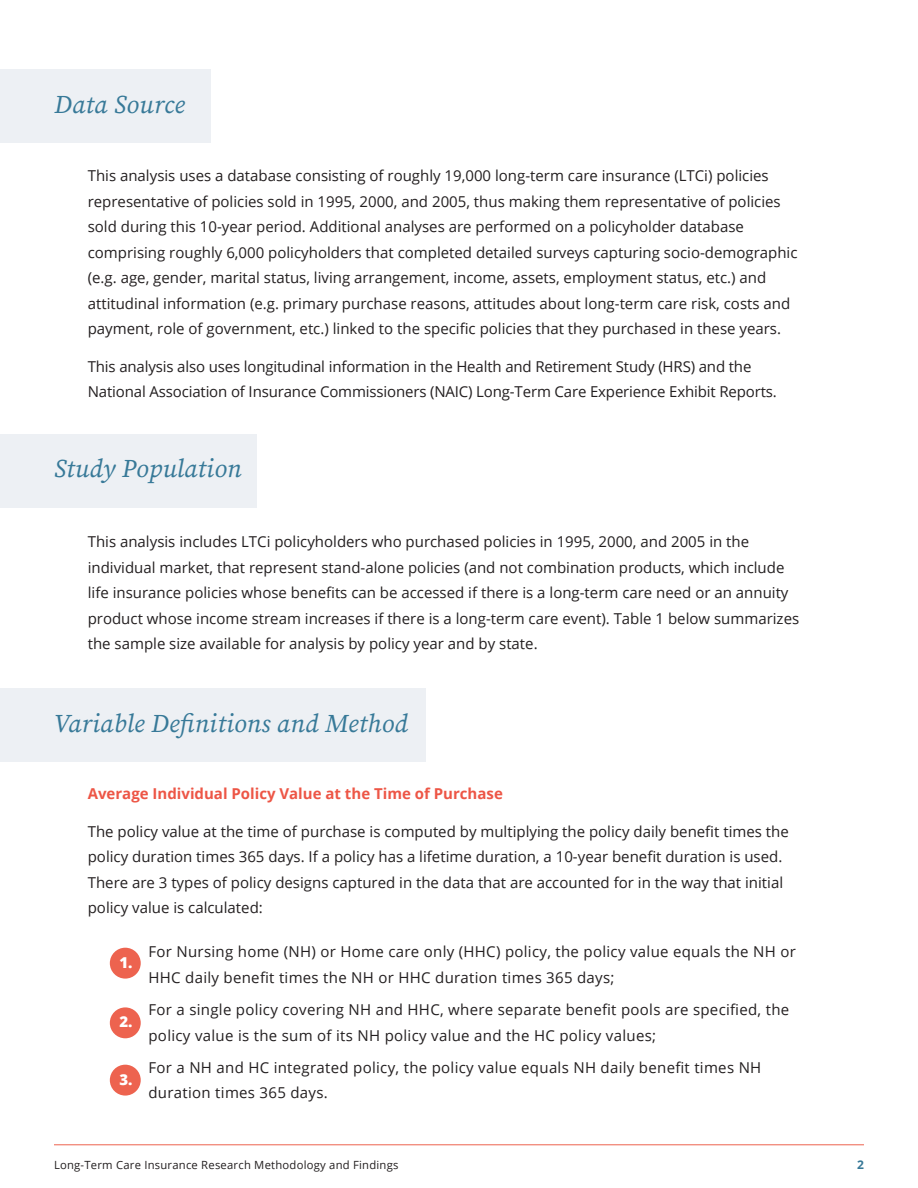
<style>
.page{position:relative;width:918px;height:1188px;background:#fff}
.page>*{position:absolute;margin:0;border:0;box-sizing:border-box;transform-origin:0 0}
.Heading_1{font:italic 25.5px "Source Serif Variable";letter-spacing:.01em;color:#377998}
.Annotation_text{font:15px/25.5px "Open Sans";color:#231f20}
.Annotation_text-2{font:15px/25.5px "Open Sans";letter-spacing:.02em;color:#231f20}
.t1{font:700 15px "Open Sans";color:#ed5646}
.t2{font:800 15px "Open Sans";color:#fff}
.t3{font:700 12px "Open Sans";color:#377897}
.t4{font:11.25px "Open Sans";letter-spacing:.02em;color:#231f20}
</style>
<div class="page">
<hr style="left:54px;top:1144px;width:810px;height:1px;background:#ed634f">
<div style="left:0;top:70px;width:211px;height:73px;background:#edf0f4"></div>
<div style="left:0;top:435px;width:256px;height:73px;background:#edf0f4"></div>
<div style="left:0;top:688px;width:426px;height:74px;background:#edf0f4"></div>
<div style="left:110px;top:948px;width:31px;height:31px;background:#ed634f;border-radius:50%"></div>
<div style="left:110px;top:1007px;width:31px;height:31px;background:#ed634f;border-radius:50%"></div>
<div style="left:110px;top:1065px;width:31px;height:31px;background:#ed634f;border-radius:50%"></div>
<p class="Heading_1" style="left:54px;top:88px;width:132px">Data Source</p>
<p class="Annotation_text" style="left:88px;top:162px;width:711px">This analysis uses a database consisting of roughly 19,000 long-term care insurance (LTCi) policies representative of policies sold in 1995, 2000, and 2005, thus making them representative of policies sold during this 10-year period. Additional analyses are performed on a policyholder database comprising roughly 6,000 policyholders that completed detailed surveys capturing socio-demographic (e.g. age, gender, marital status, living arrangement, income, assets, employment status, etc.) and attitudinal information (e.g. primary purchase reasons, attitudes about long-term care risk, costs and payment, role of government, etc.) linked to the specific policies that they purchased in these years.</p>
<p class="Annotation_text" style="left:88px;top:353px;width:691px">This analysis also uses longitudinal information in the Health and Retirement Study (HRS) and the<br>National Association of Insurance Commissioners (NAIC) Long-Term Care Experience Exhibit Reports.</p>
<p class="Heading_1" style="left:54px;top:452px;width:189px">Study Population</p>
<p class="Annotation_text" style="left:88px;top:528px;width:713px">This analysis includes LTCi policyholders who purchased policies in 1995, 2000, and 2005 in the individual market, that represent stand-alone policies (and not combination products, which include life insurance policies whose benefits can be accessed if there is a long-term care need or an annuity product whose income stream increases if there is a long-term care event). Table 1 below summarizes the sample size available for analysis by policy year and by state.</p>
<p class="Heading_1" style="left:54px;top:707px;width:355px">Variable Definitions and Method</p>
<p class="t1" style="left:88px;top:783px;width:417px">Average Individual Policy Value at the Time of Purchase</p>
<p class="Annotation_text" style="left:88px;top:818px;width:703px">The policy value at the time of purchase is computed by multiplying the policy daily benefit times the policy duration times 365 days. If a policy has a lifetime duration, a 10-year benefit duration is used.<br>There are 3 types of policy designs captured in the data that are accounted for in the way that initial policy value is calculated:</p>
<p class="Annotation_text-2" style="left:148px;top:939px;width:649px">For Nursing home (NH) or Home care only (HHC) policy, the policy value equals the NH or<br>HHC daily benefit times the NH or HHC duration times 365 days;</p>
<p class="Annotation_text-2" style="left:148px;top:996px;width:642px">For a single policy covering NH and HHC, where separate benefit pools are specified, the policy value is the sum of its NH policy value and the HC policy values;</p>
<p class="Annotation_text-2" style="left:148px;top:1054px;width:614px">For a NH and HC integrated policy, the policy value equals NH daily benefit times NH duration times 365 days.</p>
<p class="t2" style="left:119px;top:951px;width:15px">1.</p>
<p class="t2" style="left:119px;top:1011px;width:15px">2.</p>
<p class="t2" style="left:119px;top:1068px;width:15px">3.</p>
<p class="t4" style="left:54px;top:1157px;width:346px">Long-Term Care Insurance Research Methodology and Findings</p>
<p class="t3" style="left:857px;top:1156px;width:8px">2</p>
</div>
